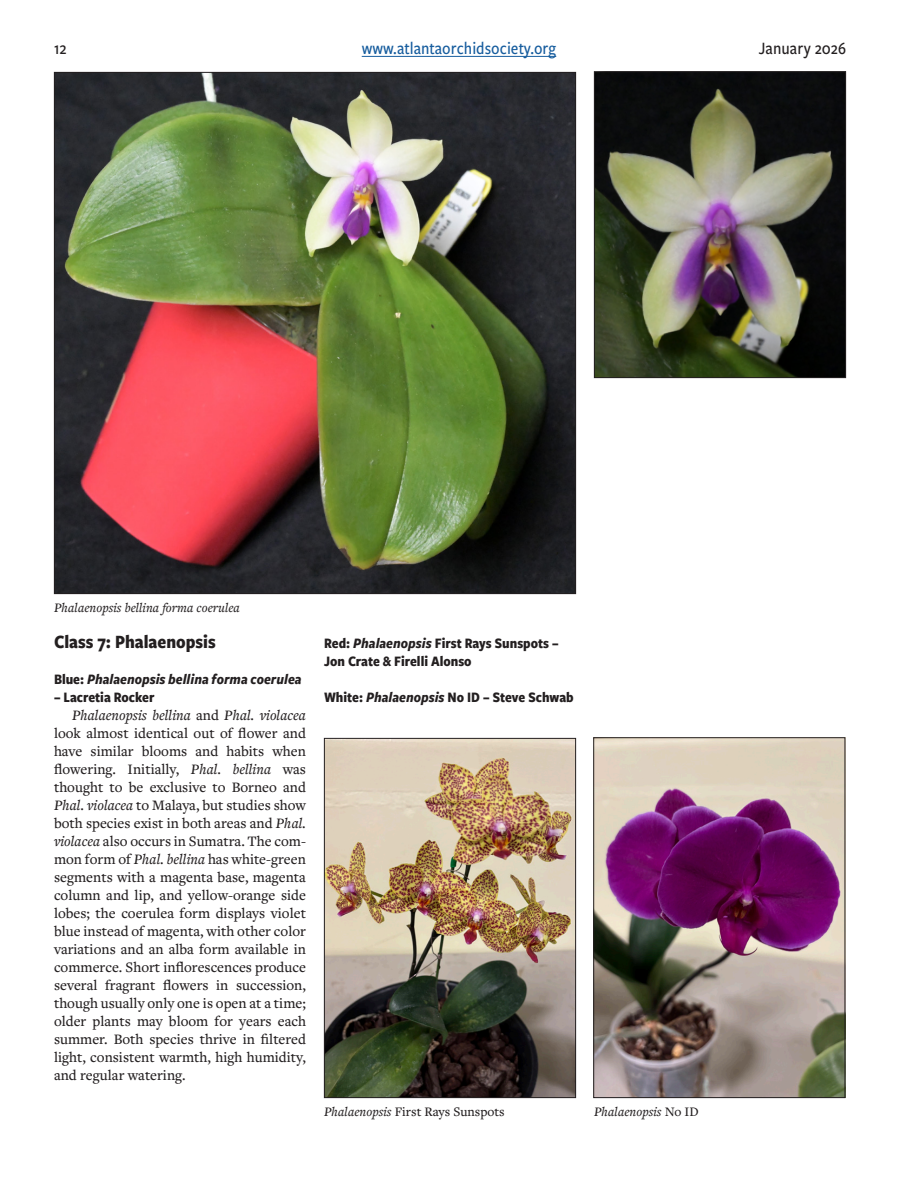
<style>
.page{position:relative;width:918px;height:1188px;background:#fff}
.page>*{position:absolute;margin:0;border:0;box-sizing:border-box;transform-origin:0 0}
.class{font:700 19.5px "Freight Sans Cnd Pro";color:#231f20}
.t1{font:500 18px "Freight Sans Cnd Pro";color:#175d9e}
.t2{font:500 18px "Freight Sans Cnd Pro";color:#231f20}
.text{font:500 15px/18px "Freight Text Pro";color:#231f20;text-align:justify}
.ribbon_title{font:700 15px/18px "Freight Sans Cnd Pro";color:#231f20}
.ribbon_title-2{font:italic 700 15px "Freight Sans Cnd Pro";color:#231f20}
.t3{font:italic 500 13.5px "Freight Text Pro";color:#231f20}
.t4{font:500 13.5px "Freight Text Pro";color:#231f20}
.s1{font-style:normal}
.s2{font-style:italic}
</style>
<div class="page">
<hr style="left:362px;top:56px;width:194px;height:1px;background:#175d9e">
<img style="left:595px;top:739px;width:248px;height:357px">
<div style="left:593px;top:737px;width:252px;height:361px;border:1px solid #231f20"></div>
<img style="left:596px;top:73px;width:248px;height:303px">
<div style="left:594px;top:71px;width:252px;height:307px;border:1px solid #231f20"></div>
<img style="left:326px;top:740px;width:248px;height:356px">
<div style="left:324px;top:738px;width:252px;height:360px;border:1px solid #231f20"></div>
<img style="left:56px;top:74px;width:518px;height:518px">
<p class="t2" style="left:54px;top:36px;width:14px">12</p>
<p class="t1" style="left:362px;top:36px;width:196px">www.atlantaorchidsociety.org</p>
<p class="t2" style="left:759px;top:36px;width:89px">January 2026</p>
<p class="t3" style="left:54px;top:599px;width:187px">Phalaenopsis bellina forma coerulea</p>
<p class="class" style="left:54px;top:628px;width:163px">Class 7: Phalaenopsis</p>
<p class="ribbon_title-2" style="left:54px;top:669px;width:249px"><span class="s1">Blue:</span> Phalaenopsis bellina forma coerulea</p>
<p class="ribbon_title" style="left:54px;top:688px;width:102px">– Lacretia Rocker</p>
<p class="text" style="left:54px;top:706px;width:254px;text-indent:18px"><span class="s2">Phalaenopsis bellina</span> and <span class="s2">Phal. violacea </span>look almost identical out of flower and have similar blooms and habits when flowering. Initially, <span class="s2">Phal. bellina</span> was thought to be exclusive to Borneo and <span class="s2">Phal. violacea</span> to Malaya, but studies show both species exist in both areas and <span class="s2">Phal. violacea</span> also occurs in Sumatra. The com&shy;mon form of <span class="s2">Phal. bellina</span> has white-green segments with a magenta base, magenta column and lip, and yellow-orange side lobes; the coerulea form displays violet blue instead of magenta, with other color variations and an alba form available in commerce. Short inflorescences produce several fragrant flowers in succession, though usually only one is open at a time; older plants may bloom for years each summer. Both species thrive in filtered light, consistent warmth, high humidity, and regular watering.</p>
<p class="ribbon_title" style="left:324px;top:634px;width:236px">Red: <span class="s2">Phalaenopsis</span> First Rays Sunspots –<br>Jon Crate &amp; Firelli Alonso</p>
<p class="ribbon_title" style="left:324px;top:688px;width:251px">White: <span class="s2">Phalaenopsis</span> No ID – Steve Schwab</p>
<p class="t4" style="left:324px;top:1103px;width:182px"><span class="s2">Phalaenopsis</span> First Rays Sunspots</p>
<p class="t3" style="left:594px;top:1103px;width:106px">Phalaenopsis <span class="s1">No ID</span></p>
</div>
